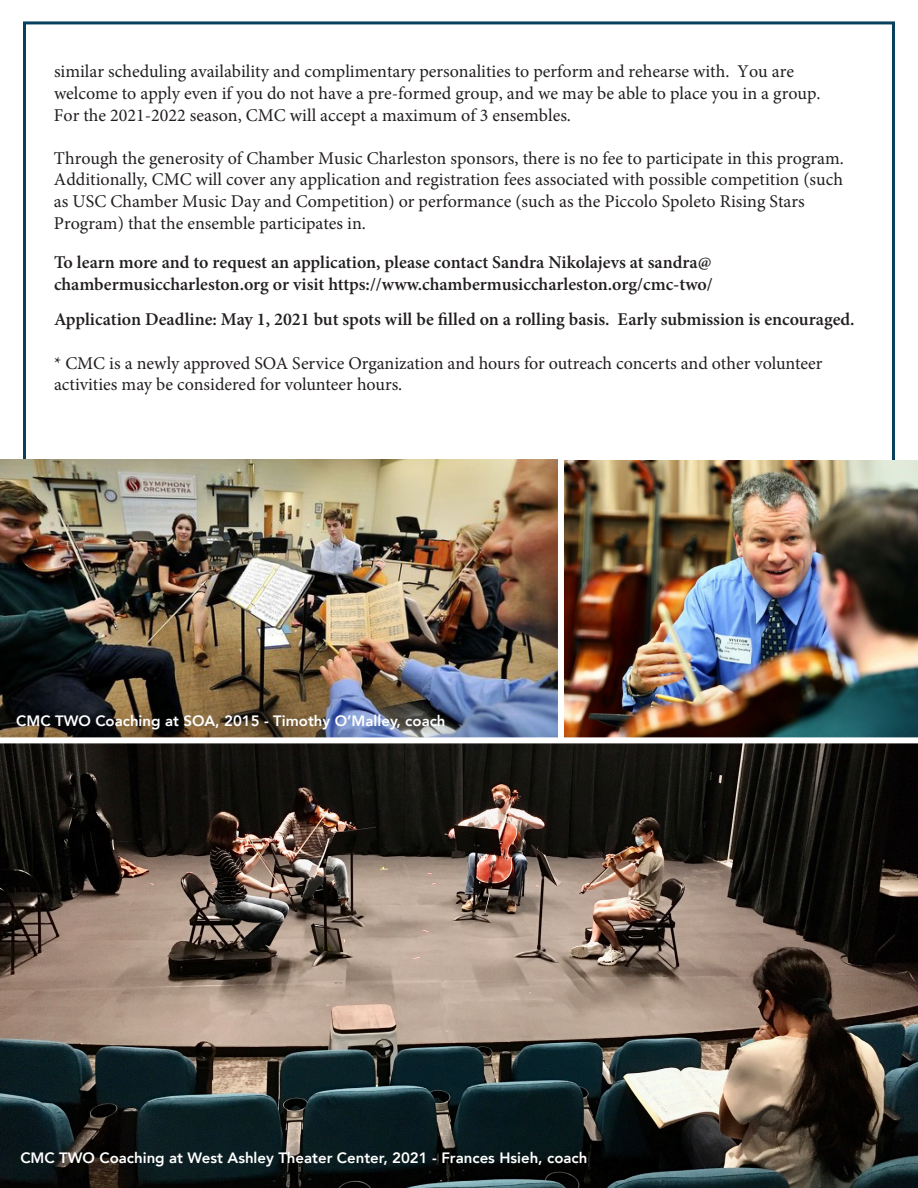
<style>
.page{position:relative;width:918px;height:1188px;background:#fff}
.page>*{position:absolute;margin:0;border:0;box-sizing:border-box;transform-origin:0 0}
.t1{font:18px/21.6px "Minion Pro";color:#231f20}
.t2{font:600 18px/21.6px "Minion Pro";color:#231f20}
.t3{font:800 15px "Avenir";color:#fff}
</style>
<div class="page">
<img style="left:564px;top:460px;width:354px;height:277px">
<img style="left:0;top:743px;width:918px;height:445px">
<img style="left:0;top:459px;width:558px;height:278px">
<p class="t1" style="left:54px;top:61px;width:768px">similar scheduling availability and complimentary personalities to perform and rehearse with. You are welcome to apply even if you do not have a pre-formed group, and we may be able to place you in a group.<br>For the 2021-2022 season, CMC will accept a maximum of 3 ensembles.</p>
<p class="t1" style="left:54px;top:147px;width:791px">Through the generosity of Chamber Music Charleston sponsors, there is no fee to participate in this program.<br>Additionally, CMC will cover any application and registration fees associated with possible competition (such as USC Chamber Music Day and Competition) or performance (such as the Piccolo Spoleto Rising Stars Program) that the ensemble participates in.</p>
<p class="t2" style="left:54px;top:251px;width:660px">To learn more and to request an application, please contact Sandra Nikolajevs at sandra@ chambermusiccharleston.org or visit https://www.chambermusiccharleston.org/cmc-two/</p>
<p class="t2" style="left:54px;top:309px;width:802px">Application Deadline: May 1, 2021 but spots will be filled on a rolling basis. Early submission is encouraged.</p>
<p class="t1" style="left:54px;top:352px;width:770px">* CMC is a newly approved SOA Service Organization and hours for outreach concerts and other volunteer activities may be considered for volunteer hours.</p>
<p class="t3" style="left:16px;top:709px;width:431px">CMC TWO Coaching at SOA, 2015 - Timothy O’Malley, coach</p>
<p class="t3" style="left:20px;top:1146px;width:569px">CMC TWO Coaching at West Ashley Theater Center, 2021 - Frances Hsieh, coach</p>
</div>
